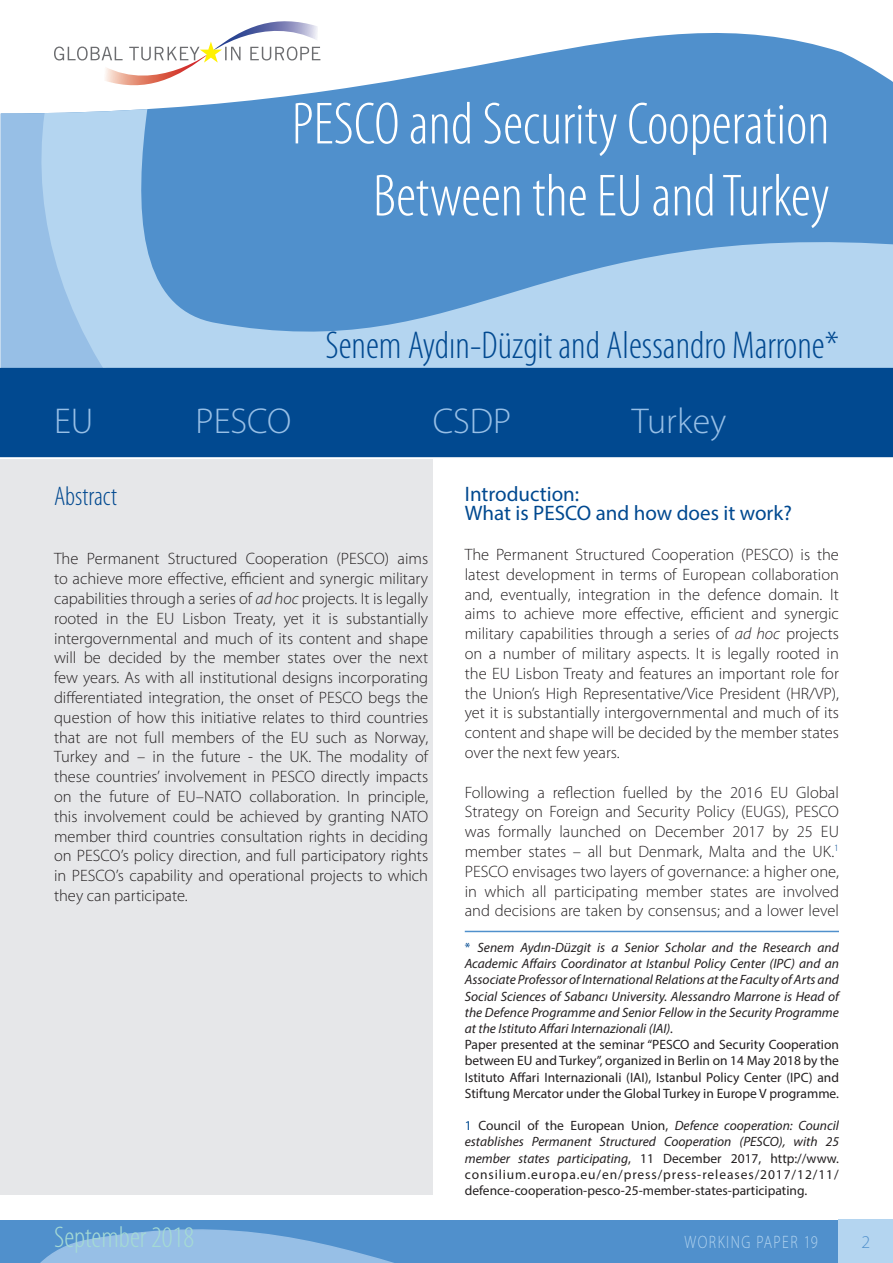
<style>
.page{position:relative;width:893px;height:1263px;background:#fff}
.page>*{position:absolute;margin:0;border:0;box-sizing:border-box;transform-origin:0 0}
.Titolo_Frontespizio{font:300 condensed 60px "Myriad Pro";color:#fff}
.t1{font:300 condensed 39px "Myriad Pro";color:#014990}
.t2{font:300 36px "Myriad Pro";color:#97bfe6}
.t3{font:300 condensed 30px "Myriad Pro";color:#a5dad4}
.Titolo_Capitolo{font:300 condensed 27px "Myriad Pro";color:#014990}
.Titolo_Capitolo-2{font:21px "Myriad Pro";color:#014990}
.t4{font:300 18px "Myriad Pro";letter-spacing:.1em;color:#b4d5f0;scale:.8 1}
.t5{font:300 18px "Myriad Pro";color:#5090cc}
.Paragrafo{font:300 16.5px/19.8px "Myriad Pro";color:#231f20;text-align:justify}
.Testo_Nota{font:13.5px/16.2px "Myriad Pro";color:#231f20;text-align:justify}
.Testo_Nota-2{font:italic 13.5px/16.2px "Myriad Pro";color:#231f20;text-align:justify}
.s1{font-style:italic}
.s2{font-style:normal;color:#014990}
.s3{color:#014990}
</style>
<div class="page">
<div style="left:0;top:459px;width:433px;height:736px;background:#e6e7e9"></div>
<svg style="left:0;top:1220px;width:839px;height:43px;background:#609ad2"></svg>
<svg style="left:1px;top:33px;width:892px;height:335px;background:#7daedb"></svg>
<div style="left:839px;top:1220px;width:54px;height:43px;background:#b4d5f0"></div>
<svg style="left:54px;top:21px;width:266px;height:73px"></svg>
<div style="left:0;top:368px;width:893px;height:89px;background:#014990"></div>
<hr style="left:465px;top:931px;width:374px;height:1px;background:#5090cc">
<p class="Titolo_Frontespizio" style="left:292px;top:88px;width:539px">PESCO and Security Cooperation</p>
<p class="Titolo_Frontespizio" style="left:373px;top:160px;width:458px">Between the EU and Turkey</p>
<p class="t1" style="left:325px;top:322px;width:515px">Senem Aydın-Düzgit and Alessandro Marrone*</p>
<p class="t2" style="left:54px;top:399px;width:41px">EU</p>
<p class="t2" style="left:196px;top:399px;width:97px">PESCO</p>
<p class="t2" style="left:632px;top:399px;width:96px">Turkey</p>
<p class="t2" style="left:433px;top:399px;width:80px">CSDP</p>
<p class="Titolo_Capitolo" style="left:54px;top:480px;width:65px">Abstract</p>
<p class="Paragrafo" style="left:54px;top:549px;width:376px">The Permanent Structured Cooperation (PESCO) aims to achieve more effective, efficient and synergic military capabilities through a series of <span class="s1">ad hoc</span> projects. It is legally rooted in the EU Lisbon Treaty, yet it is substantially intergovernmental and much of its content and shape will be decided by the member states over the next few years. As with all institutional designs incorporating differentiated integration, the onset of PESCO begs the question of how this initiative relates to third countries that are not full members of the EU such as Norway, Turkey and – in the future - the UK. The modality of these countries’ involvement in PESCO directly impacts on the future of EU–NATO collaboration. In principle, this involvement could be achieved by granting NATO member third countries consultation rights in deciding on PESCO’s policy direction, and full participatory rights in PESCO’s capability and operational projects to which they can participate.</p>
<p class="Titolo_Capitolo-2" style="left:465px;top:480px;width:116px">Introduction:</p>
<p class="Titolo_Capitolo-2" style="left:465px;top:500px;width:329px">What is PESCO and how does it work?</p>
<p class="Paragrafo" style="left:465px;top:544px;width:376px">The Permanent Structured Cooperation (PESCO) is the latest development in terms of European collaboration and, eventually, integration in the defence domain. It aims to achieve more effective, efficient and synergic military capabilities through a series of <span class="s1">ad hoc</span> projects on a number of military aspects. It is legally rooted in the EU Lisbon Treaty and features an important role for the Union’s High Representative/Vice President (HR/VP), yet it is substantially intergovernmental and much of its content and shape will be decided by the member states over the next few years.</p>
<p class="Paragrafo" style="left:465px;top:782px;width:376px">Following a reflection fuelled by the 2016 EU Global Strategy on Foreign and Security Policy (EUGS), PESCO was formally launched on December 2017 by 25 EU member states – all but Denmark, Malta and the UK.<sup>1<br></sup>PESCO envisages two layers of governance: a higher one, in which all participating member states are involved and decisions are taken by consensus; and a lower level</p>
<p class="Testo_Nota-2" style="left:465px;top:939px;width:376px"><span class="s2">*</span> Senem Aydın-Düzgit is a Senior Scholar and the Research and Academic Affairs Coordinator at Istanbul Policy Center (IPC) and an Associate Professor of International Relations at the Faculty of Arts and Social Sciences of Sabancı University. Alessandro Marrone is Head of the Defence Programme and Senior Fellow in the Security Programme at the Istituto Affari Internazionali (IAI).</p>
<p class="Testo_Nota" style="left:465px;top:1036px;width:376px">Paper presented at the seminar “PESCO and Security Cooperation between EU and Turkey”, organized in Berlin on 14 May 2018 by the Istituto Affari Internazionali (IAI), Istanbul Policy Center (IPC) and Stiftung Mercator under the Global Turkey in Europe V programme.</p>
<p class="Testo_Nota" style="left:465px;top:1117px;width:376px"><span class="s3">1</span> Council of the European Union, <span class="s1">Defence cooperation: Council establishes Permanent Structured Cooperation (PESCO), with 25 member states participating</span>, 11 December 2017, http://www. consilium.europa.eu/en/press/press-releases/2017/12/11/ defence-cooperation-pesco-25-member-states-participating.</p>
<h3 class="t3" style="left:54px;top:1219px;width:142px">September 2018</h3>
<p class="t4" style="left:684px;top:1231px;width:168px">WORKING PAPER 19</p>
<p class="t5" style="left:862px;top:1231px;width:10px">2</p>
</div>
